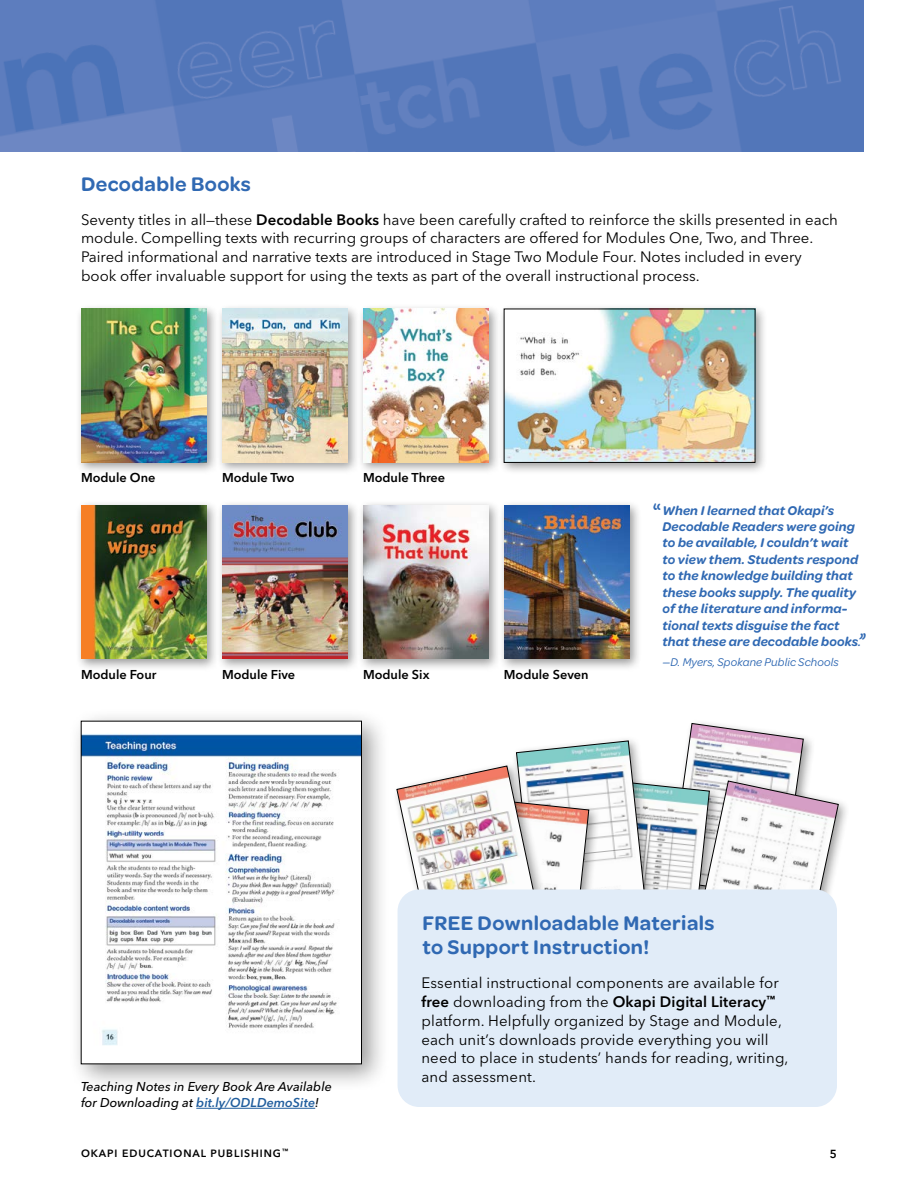
<style>
.page{position:relative;width:918px;height:1188px;background:#fff}
.page>*{position:absolute;margin:0;border:0;box-sizing:border-box;transform-origin:0 0}
.t1{font:600 21px/24px "Omnes";letter-spacing:.02em;color:#3069b3}
.t2{font:19.5px "Quimby Gubernatorial";color:#3069b3}
.t3{font:15px/18.8px "Avenir Next LT Pro";color:#000}
.t4{font:italic 600 13.5px/16.5px "Omnes";letter-spacing:.01em;color:#3069b3}
.t5{font:italic 500 12.75px/16.5px "Avenir Next LT Pro";color:#000}
.t6{font:600 12.75px "Avenir Next LT Pro";color:#000}
.t7{font:italic 12px "Omnes";letter-spacing:.01em;color:#3069b3}
.t8{font:600 11.7px "Avenir Next LT Pro";color:#000}
.t9{font:600 10.5px "Avenir Next LT Pro";letter-spacing:.09em;color:#000}
.s1{font-weight:600}
.s2{font-weight:500}
.s3{font-weight:600;color:#215e9e}
</style>
<div class="page">
<img style="left:0;top:0;width:864px;height:151px">
<div style="left:499px;top:304px;width:269px;height:171px;background:#000;opacity:.4"></div>
<img style="left:506px;top:311px;width:247px;height:150px">
<div style="left:504px;top:309px;width:251px;height:154px;border:1px solid #000"></div>
<div style="left:76px;top:304px;width:143px;height:171px;background:#000;opacity:.4"></div>
<img style="left:81px;top:309px;width:126px;height:153px">
<div style="left:358px;top:304px;width:143px;height:171px;background:#000;opacity:.4"></div>
<img style="left:363px;top:309px;width:126px;height:153px">
<div style="left:217px;top:304px;width:143px;height:171px;background:#000;opacity:.4"></div>
<img style="left:222px;top:309px;width:126px;height:153px">
<div style="left:76px;top:500px;width:143px;height:172px;background:#000;opacity:.4"></div>
<img style="left:81px;top:505px;width:126px;height:154px">
<div style="left:217px;top:500px;width:143px;height:172px;background:#000;opacity:.4"></div>
<img style="left:222px;top:505px;width:126px;height:154px">
<div style="left:358px;top:500px;width:143px;height:172px;background:#000;opacity:.4"></div>
<img style="left:363px;top:505px;width:126px;height:154px">
<div style="left:499px;top:500px;width:143px;height:172px;background:#000;opacity:.4"></div>
<img style="left:504px;top:505px;width:126px;height:154px">
<div style="left:69px;top:709px;width:321px;height:383px;background:#000;opacity:.4"></div>
<img style="left:83px;top:723px;width:277px;height:339px">
<hr style="left:196px;top:1108px;width:119px;height:1px;background:#215e9e">
<div style="left:690px;top:776px;width:161px;height:197px;background:#000;opacity:.4"></div>
<svg style="left:396px;top:723px;width:443px;height:246px"></svg>
<div style="left:398px;top:889px;width:439px;height:218px;background:#e1ecf8;border-radius:22px"></div>
<h1 class="t1" style="left:81px;top:171px;width:171px">Decodable Books</h1>
<p class="t3" style="left:81px;top:210px;width:758px">Seventy titles in all—these <span class="s1">Decodable Books</span> have been carefully crafted to reinforce the skills presented in each module. Compelling texts with recurring groups of characters are offered for Modules One, Two, and Three.<br>Paired informational and narrative texts are introduced in Stage Two Module Four. Notes included in every book offer invaluable support for using the texts as part of the overall instructional process.</p>
<p class="t6" style="left:81px;top:470px;width:76px">Module One</p>
<p class="t6" style="left:222px;top:470px;width:74px">Module Two</p>
<p class="t6" style="left:81px;top:667px;width:77px">Module Four</p>
<p class="t6" style="left:222px;top:667px;width:75px">Module Five</p>
<p class="t6" style="left:363px;top:470px;width:84px">Module Three</p>
<p class="t6" style="left:363px;top:667px;width:68px">Module Six</p>
<p class="t6" style="left:504px;top:667px;width:86px">Module Seven</p>
<h2 class="t2" style="left:651px;top:500px;width:9px">“</h2>
<p class="t4" style="left:662px;top:501px;width:200px">When I learned that Okapi’s<br>Decodable Readers were going to be available, I couldn’t wait to view them. Students respond to the knowledge building that these books supply. The quality of the literature and informa&shy;tional texts disguise the fact that these are decodable books<span class="s2">.</span></p>
<p class="t7" style="left:662px;top:655px;width:178px">—D. Myers, Spokane Public Schools</p>
<h2 class="t2" style="left:856px;top:631px;width:8px">”</h2>
<p class="t5" style="left:81px;top:1078px;width:252px">Teaching Notes in Every Book Are Available for Downloading at <span class="s3">bit.ly/ODLDemoSite</span>!</p>
<h1 class="t1" style="left:422px;top:910px;width:294px">FREE Downloadable Materials to Support Instruction!</h1>
<p class="t3" style="left:421px;top:974px;width:369px">Essential instructional components are available for <span class="s1">free</span> downloading from the <span class="s1">Okapi Digital Literacy</span><sup>™ </sup>platform. Helpfully organized by Stage and Module, each unit’s downloads provide everything you will need to place in students’ hands for reading, writing, and assessment.</p>
<p class="t9" style="left:81px;top:1147px;width:209px">OKAPI EDUCATIONAL PUBLISHING<sup>™</sup></p>
<p class="t8" style="left:830px;top:1146px;width:9px">5</p>
</div>
